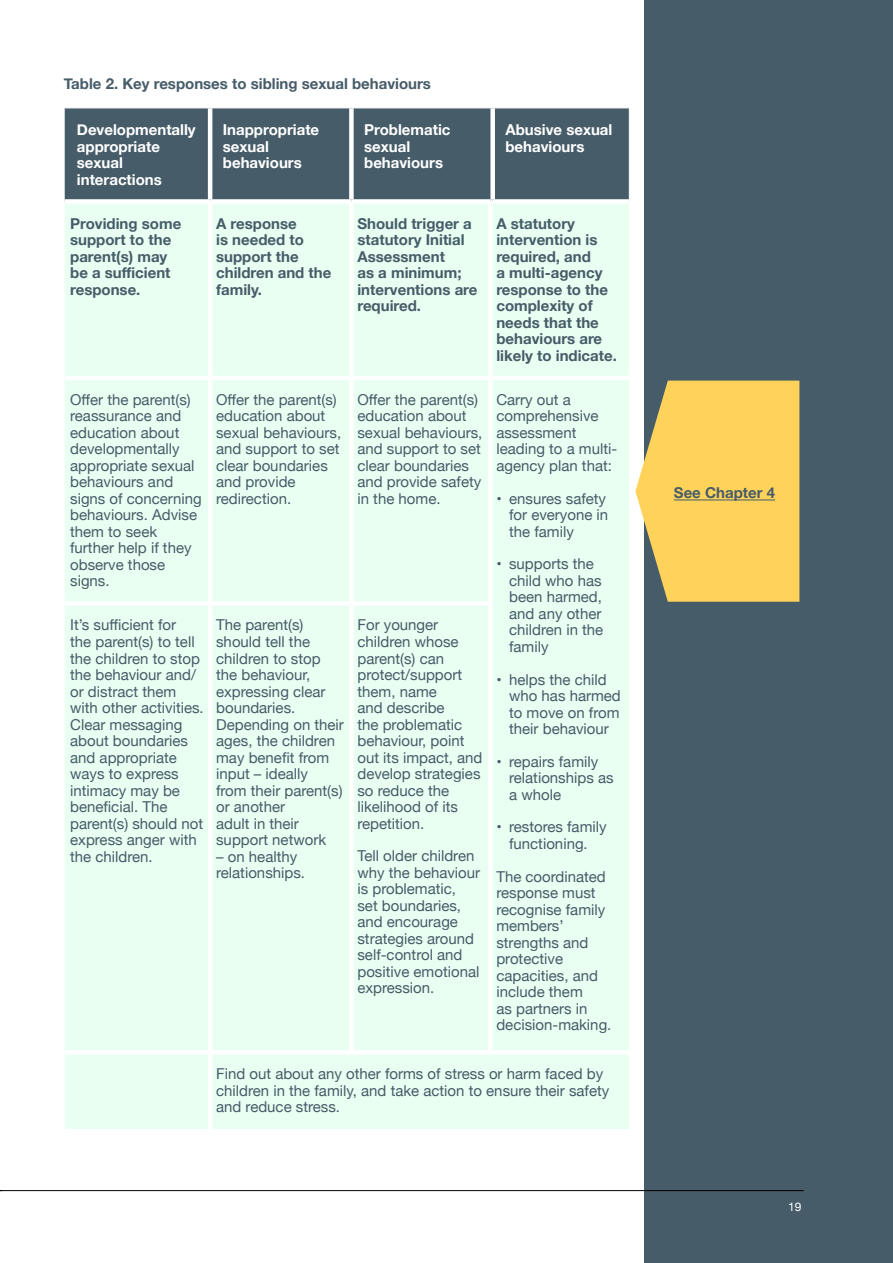
<style>
.page{position:relative;width:893px;height:1263px;background:#fff}
.page>*{position:absolute;margin:0;border:0;box-sizing:border-box;transform-origin:0 0}
.t1{font:15px/16.5px "Helvetica Neue";color:#465c69}
.t2{font:700 15px/16.5px "Helvetica Neue";color:#465c69}
.t3{font:700 15px/16.5px "Helvetica Neue";color:#fff}
.t4{font:12px "Helvetica Neue";color:#fff}
</style>
<div class="page">
<div style="left:644px;top:0;width:249px;height:1263px;background:#465c69"></div>
<hr style="left:0;top:1190px;width:804px;height:1px;background:#000">
<div style="left:65px;top:109px;width:564px;height:90px;background:#465c69"></div>
<div style="left:65px;top:204px;width:564px;height:925px;background:#e8fff2"></div>
<hr style="left:208px;top:108px;width:4px;height:91px;background:#fff">
<div style="left:349px;top:108px;width:5px;height:91px;background:#fff"></div>
<div style="left:490px;top:108px;width:5px;height:91px;background:#fff"></div>
<hr style="left:208px;top:204px;width:4px;height:172px;background:#fff">
<div style="left:349px;top:204px;width:5px;height:172px;background:#fff"></div>
<div style="left:488px;top:204px;width:5px;height:172px;background:#fff"></div>
<hr style="left:65px;top:376px;width:145px;height:4px;background:#fff">
<hr style="left:210px;top:376px;width:141px;height:4px;background:#fff">
<hr style="left:208px;top:380px;width:4px;height:221px;background:#fff">
<hr style="left:351px;top:376px;width:139px;height:4px;background:#fff">
<div style="left:349px;top:380px;width:5px;height:221px;background:#fff"></div>
<svg style="left:490px;top:376px;width:3px;height:4px"></svg>
<div style="left:488px;top:380px;width:5px;height:221px;background:#fff"></div>
<hr style="left:493px;top:376px;width:136px;height:4px;background:#fff">
<div style="left:65px;top:601px;width:145px;height:5px;background:#fff"></div>
<div style="left:210px;top:601px;width:141px;height:5px;background:#fff"></div>
<hr style="left:208px;top:606px;width:4px;height:444px;background:#fff">
<div style="left:351px;top:601px;width:142px;height:5px;background:#fff"></div>
<div style="left:349px;top:606px;width:5px;height:444px;background:#fff"></div>
<div style="left:488px;top:606px;width:5px;height:444px;background:#fff"></div>
<hr style="left:65px;top:1050px;width:145px;height:4px;background:#fff">
<hr style="left:210px;top:1050px;width:141px;height:4px;background:#fff">
<hr style="left:208px;top:1055px;width:4px;height:74px;background:#fff">
<hr style="left:351px;top:1050px;width:139px;height:4px;background:#fff">
<svg style="left:490px;top:1050px;width:3px;height:4px"></svg>
<hr style="left:493px;top:1050px;width:136px;height:4px;background:#fff">
<svg style="left:635px;top:381px;width:164px;height:221px;background:#f4cd62"></svg>
<hr style="left:674px;top:500px;width:101px;height:1px;background:#465c69">
<p class="t2" style="left:64px;top:76px;width:369px">Table 2. Key responses to sibling sexual behaviours</p>
<p class="t3" style="left:77px;top:122px;width:120px">Developmentally appropriate sexual interactions</p>
<p class="t3" style="left:223px;top:122px;width:98px">Inappropriate sexual behaviours</p>
<p class="t3" style="left:364px;top:122px;width:88px">Problematic sexual behaviours</p>
<p class="t3" style="left:505px;top:122px;width:108px">Abusive sexual behaviours</p>
<p class="t2" style="left:70px;top:216px;width:113px">Providing some support to the parent(s) may be a sufficient response.</p>
<p class="t2" style="left:216px;top:216px;width:117px">A response<br>is needed to support the children and the family.</p>
<p class="t2" style="left:357px;top:216px;width:122px">Should trigger a statutory Initial<br>Assessment<br>as a minimum; interventions are required.</p>
<p class="t2" style="left:496px;top:216px;width:122px">A statutory intervention is required, and<br>a multi-agency response to the complexity of needs that the behaviours are likely to indicate.</p>
<p class="t1" style="left:70px;top:392px;width:133px">Offer the parent(s) reassurance and education about developmentally appropriate sexual behaviours and signs of concerning behaviours. Advise them to seek further help if they observe those signs.</p>
<p class="t1" style="left:216px;top:392px;width:127px">Offer the parent(s) education about sexual behaviours, and support to set clear boundaries and provide redirection.</p>
<p class="t1" style="left:357px;top:392px;width:127px">Offer the parent(s) education about sexual behaviours, and support to set clear boundaries and provide safety in the home.</p>
<p class="t1" style="left:496px;top:392px;width:122px">Carry out a comprehensive assessment leading to a multi&shy;agency plan that:</p>
<p class="t1" style="left:509px;top:491px;width:101px;text-indent:-13px">• ensures safety for everyone in the family</p>
<p class="t1" style="left:509px;top:557px;width:96px;text-indent:-13px">• supports the child who has been harmed, and any other children in the family</p>
<p class="t1" style="left:509px;top:672px;width:113px;text-indent:-13px">• helps the child who has harmed to move on from their behaviour</p>
<p class="t1" style="left:509px;top:754px;width:106px;text-indent:-13px">• repairs family relationships as a whole</p>
<p class="t1" style="left:496px;top:820px;width:112px;text-align:center">• restores family functioning.</p>
<p class="t1" style="left:496px;top:869px;width:117px">The coordinated response must recognise family members’ strengths and protective capacities, and include them<br>as partners in decision-making.</p>
<p class="t1" style="left:70px;top:618px;width:135px">It’s sufficient for<br>the parent(s) to tell the children to stop the behaviour and/ or distract them with other activities.<br>Clear messaging about boundaries and appropriate ways to express intimacy may be beneficial. The parent(s) should not express anger with the children.</p>
<p class="t1" style="left:216px;top:618px;width:129px">The parent(s) should tell the children to stop the behaviour, expressing clear boundaries.<br>Depending on their ages, the children may benefit from input – ideally<br>from their parent(s) or another<br>adult in their support network</p>
<p class="t1" style="left:357px;top:618px;width:127px">For younger children whose parent(s) can protect/support them, name<br>and describe<br>the problematic behaviour, point out its impact, and develop strategies so reduce the likelihood of its repetition.</p>
<p class="t1" style="left:357px;top:848px;width:124px">Tell older children why the behaviour is problematic,<br>set boundaries, and encourage strategies around self-control and positive emotional expression.</p>
<p class="t1" style="left:216px;top:849px;width:90px">– on healthy relationships.</p>
<p class="t1" style="left:216px;top:1067px;width:395px">Find out about any other forms of stress or harm faced by children in the family, and take action to ensure their safety and reduce stress.</p>
<p class="t2" style="left:674px;top:485px;width:103px">See Chapter 4</p>
<p class="t4" style="left:788px;top:1198px;width:15px">19</p>
</div>
